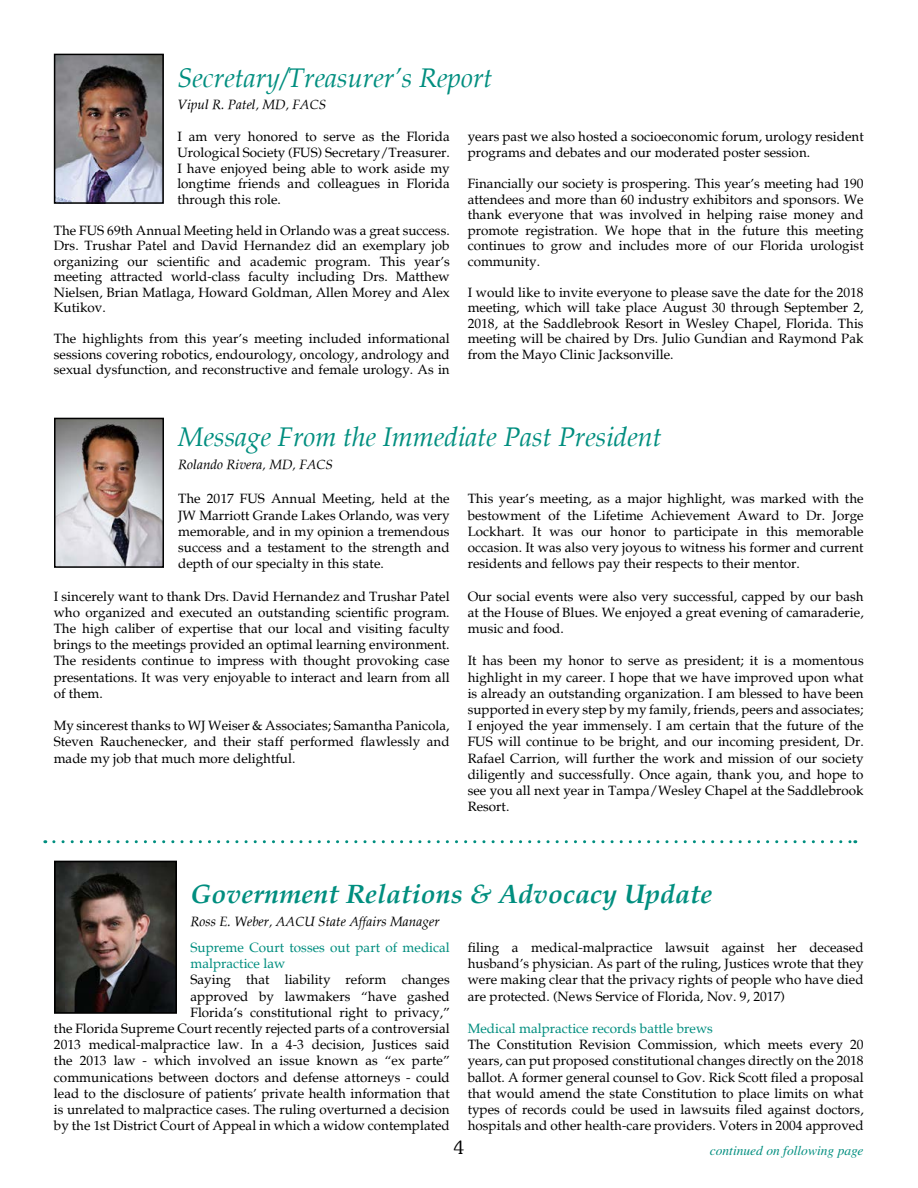
<style>
.page{position:relative;width:918px;height:1188px;background:#fff}
.page>*{position:absolute;margin:0;border:0;box-sizing:border-box;transform-origin:0 0}
.t1{font:italic 27px "Palatino";color:#008e7f}
.t2{font:italic 700 27px "Palatino";color:#008e7f}
.t3{font:18px "Southern Plain";color:#000}
.t4{font:13.5px/16.2px "Palatia";color:#000;text-align:justify}
.t5{font:13.5px/16.2px "Palatia";color:#008e7f}
.t6{font:italic 13.5px "Palatia";color:#000}
.t7{font:italic 13.5px "Times";color:#008e7f}
</style>
<div class="page">
<img style="left:57px;top:864px;width:117px;height:147px">
<div style="left:54px;top:861px;width:123px;height:153px;border:2px solid #000"></div>
<svg style="left:54px;top:840px;width:802px;height:3px"></svg>
<img style="left:57px;top:57px;width:104px;height:144px">
<div style="left:54px;top:54px;width:110px;height:150px;border:2px solid #000"></div>
<img style="left:57px;top:421px;width:104px;height:144px">
<div style="left:54px;top:418px;width:110px;height:150px;border:2px solid #000"></div>
<h1 class="t1" style="left:177px;top:61px;width:317px">Secretary/Treasurer’s Report</h1>
<p class="t6" style="left:177px;top:96px;width:150px">Vipul R. Patel, MD, FACS</p>
<p class="t4" style="left:177px;top:129px;width:274px;line-height:15.6px">I am very honored to serve as the Florida Urological Society (FUS) Secretary/Treasurer.<br>I have enjoyed being able to work aside my longtime friends and colleagues in Florida through this role.</p>
<p class="t4" style="left:54px;top:222px;width:398px;line-height:15.6px">The FUS 69th Annual Meeting held in Orlando was a great success.<br>Drs. Trushar Patel and David Hernandez did an exemplary job organizing our scientific and academic program. This year’s meeting attracted world-class faculty including Drs. Matthew Nielsen, Brian Matlaga, Howard Goldman, Allen Morey and Alex Kutikov.</p>
<p class="t4" style="left:54px;top:331px;width:398px;line-height:15.5px">The highlights from this year’s meeting included informational sessions covering robotics, endourology, oncology, andrology and sexual dysfunction, and reconstructive and female urology. As in</p>
<p class="t4" style="left:468px;top:129px;width:398px;line-height:15.6px">years past we also hosted a socioeconomic forum, urology resident programs and debates and our moderated poster session.</p>
<p class="t4" style="left:468px;top:176px;width:398px;line-height:15.6px">Financially our society is prospering. This year’s meeting had 190 attendees and more than 60 industry exhibitors and sponsors. We thank everyone that was involved in helping raise money and promote registration. We hope that in the future this meeting continues to grow and includes more of our Florida urologist community.</p>
<p class="t4" style="left:468px;top:284px;width:398px;line-height:15.6px">I would like to invite everyone to please save the date for the 2018 meeting, which will take place August 30 through September 2, 2018, at the Saddlebrook Resort in Wesley Chapel, Florida. This meeting will be chaired by Drs. Julio Gundian and Raymond Pak from the Mayo Clinic Jacksonville.</p>
<h1 class="t1" style="left:178px;top:421px;width:485px">Message From the Immediate Past President</h1>
<p class="t6" style="left:178px;top:456px;width:156px">Rolando Rivera, MD, FACS</p>
<p class="t4" style="left:178px;top:491px;width:273px">The 2017 FUS Annual Meeting, held at the JW Marriott Grande Lakes Orlando, was very memorable, and in my opinion a tremendous success and a testament to the strength and depth of our specialty in this state.</p>
<p class="t4" style="left:54px;top:588px;width:398px">I sincerely want to thank Drs. David Hernandez and Trushar Patel who organized and executed an outstanding scientific program.<br>The high caliber of expertise that our local and visiting faculty brings to the meetings provided an optimal learning environment.<br>The residents continue to impress with thought provoking case presentations. It was very enjoyable to interact and learn from all of them.</p>
<p class="t4" style="left:54px;top:718px;width:397px">My sincerest thanks to WJ Weiser &amp; Associates; Samantha Panicola, Steven Rauchenecker, and their staff performed flawlessly and made my job that much more delightful.</p>
<p class="t4" style="left:468px;top:491px;width:397px">This year’s meeting, as a major highlight, was marked with the bestowment of the Lifetime Achievement Award to Dr. Jorge Lockhart. It was our honor to participate in this memorable occasion. It was also very joyous to witness his former and current residents and fellows pay their respects to their mentor.</p>
<p class="t4" style="left:468px;top:588px;width:398px">Our social events were also very successful, capped by our bash at the House of Blues. We enjoyed a great evening of camaraderie, music and food.</p>
<p class="t4" style="left:468px;top:653px;width:398px">It has been my honor to serve as president; it is a momentous highlight in my career. I hope that we have improved upon what is already an outstanding organization. I am blessed to have been supported in every step by my family, friends, peers and associates; I enjoyed the year immensely. I am certain that the future of the FUS will continue to be bright, and our incoming president, Dr.<br>Rafael Carrion, will further the work and mission of our society diligently and successfully. Once again, thank you, and hope to see you all next year in Tampa/Wesley Chapel at the Saddlebrook Resort.</p>
<h1 class="t2" style="left:190px;top:878px;width:524px">Government Relations &amp; Advocacy Update</h1>
<p class="t6" style="left:190px;top:913px;width:251px">Ross E. Weber, AACU State Affairs Manager</p>
<p class="t5" style="left:190px;top:939px;width:261px">Supreme Court tosses out part of medical malpractice law</p>
<p class="t4" style="left:54px;top:972px;width:397px;text-align:right">Saying that liability reform changes<br>approved by lawmakers “have gashed<br>Florida’s constitutional right to privacy,”<br>the Florida Supreme Court recently rejected parts of a controversial 2013 medical-malpractice law. In a 4-3 decision, Justices said the 2013 law - which involved an issue known as “ex parte” communications between doctors and defense attorneys - could lead to the disclosure of patients’ private health information that is unrelated to malpractice cases. The ruling overturned a decision by the 1st District Court of Appeal in which a widow contemplated</p>
<p class="t4" style="left:468px;top:939px;width:398px">filing a medical-malpractice lawsuit against her deceased husband’s physician. As part of the ruling, Justices wrote that they were making clear that the privacy rights of people who have died are protected. (News Service of Florida, Nov. 9, 2017)</p>
<p class="t5" style="left:468px;top:1020px;width:247px">Medical malpractice records battle brews</p>
<p class="t4" style="left:468px;top:1037px;width:398px">The Constitution Revision Commission, which meets every 20 years, can put proposed constitutional changes directly on the 2018 ballot. A former general counsel to Gov. Rick Scott filed a proposal that would amend the state Constitution to place limits on what types of records could be used in lawsuits filed against doctors, hospitals and other health-care providers. Voters in 2004 approved</p>
<h2 class="t3" style="left:454px;top:1137px;width:12px">4</h2>
<p class="t7" style="left:710px;top:1143px;width:155px">continued on following page</p>
</div>
